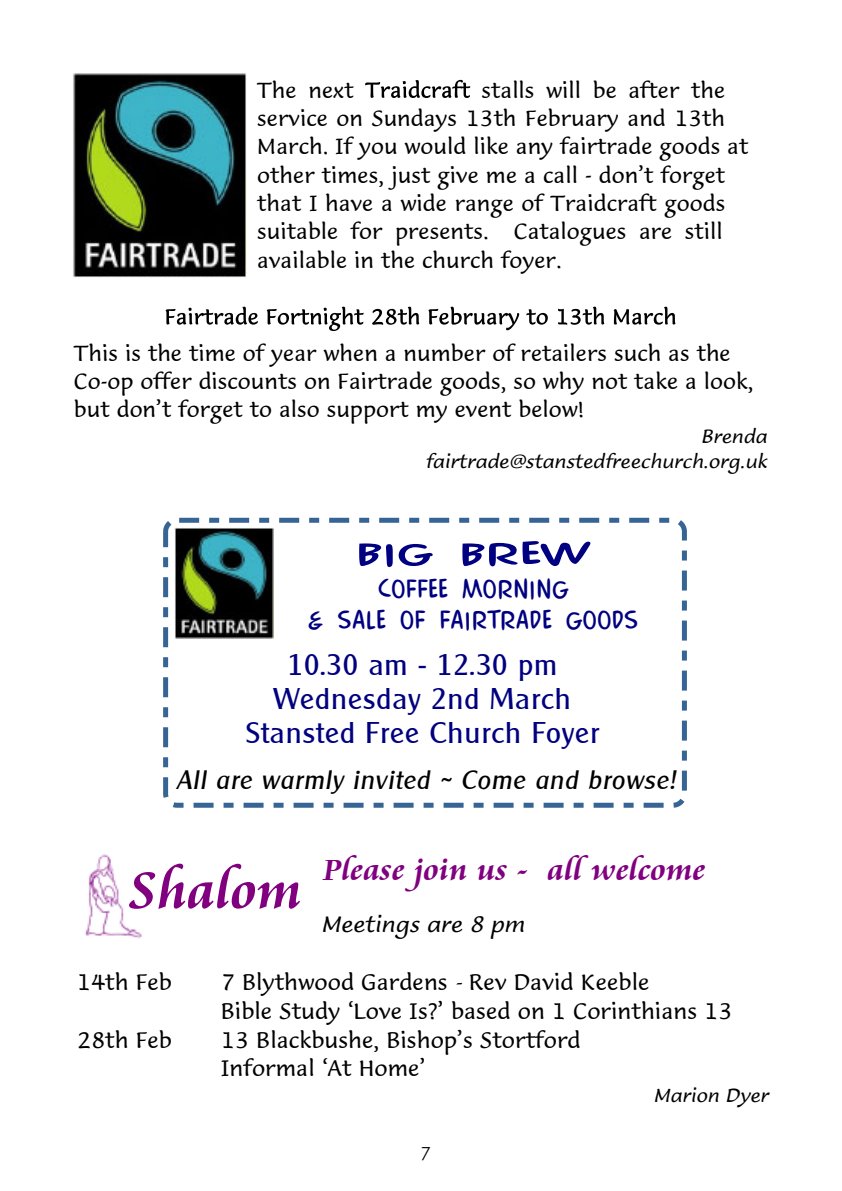
<style>
.page{position:relative;width:842px;height:1191px;background:#fff}
.page>*{position:absolute;margin:0;border:0;box-sizing:border-box;transform-origin:0 0}
.t1{font:700 56.6px "Cataneo BT";color:#800080}
.t2{font:700 32px "Cataneo BT";color:#800080;scale:1.05 1}
.t3{font:29.2px/34px "Clarity Gothic SF";letter-spacing:.035em;color:#000080;text-align:center}
.t4{font:26.8px/31.2px "Marvel";letter-spacing:.045em;color:#000080;text-align:center;scale:1.08 1}
.t5{font:italic 26px "Clarity Gothic SF";letter-spacing:.04em;color:#000}
.t6{font:21.2px/28.8px "Lucida Casual";color:#000}
.t7{font:italic 21.2px "Lucida Casual";color:#000}
.t8{font:20.8px/28.4px "Lucida Casual";color:#000}
.t9{font:italic 18px/24.6px "Lucida Casual";color:#000;text-align:right}
.t10{font:18px "Beatnik SF";color:#000}
.s1{font-style:italic}
</style>
<div class="page">
<img style="left:73px;top:73px;width:174px;height:204px">
<svg style="left:365px;top:80px;width:105px;height:18px"></svg>
<svg style="left:166px;top:307px;width:92px;height:18px"></svg>
<svg style="left:267px;top:307px;width:97px;height:24px"></svg>
<svg style="left:372px;top:307px;width:47px;height:18px"></svg>
<svg style="left:428px;top:307px;width:91px;height:23px"></svg>
<svg style="left:526px;top:309px;width:22px;height:16px"></svg>
<svg style="left:558px;top:307px;width:46px;height:18px"></svg>
<svg style="left:614px;top:307px;width:61px;height:18px"></svg>
<img style="left:85px;top:854px;width:57px;height:85px">
<svg style="left:163px;top:518px;width:524px;height:289px"></svg>
<img style="left:175px;top:527px;width:99px;height:112px">
<svg style="left:359px;top:543px;width:34px;height:24px"></svg>
<svg style="left:399px;top:544px;width:34px;height:22px"></svg>
<svg style="left:462px;top:541px;width:128px;height:25px"></svg>
<p class="t8" style="left:257px;top:78px;width:493px;text-indent:224px">stalls will be after the service on Sundays 13th February and 13th March. If you would like any fairtrade goods at other times, just give me a call - don’t forget that I have a wide range of Traidcraft goods suitable for presents. Catalogues are still available in the church foyer.</p>
<p class="t8" style="left:257px;top:78px;width:98px">The next</p>
<p class="t8" style="left:74px;top:341px;width:681px">This is the time of year when a number of retailers such as the<br>Co-op offer discounts on Fairtrade goods, so why not take a look, but don’t forget to also support my event below!</p>
<p class="t9" style="left:425px;top:426px;width:343px">Brenda fairtrade@stanstedfreechurch.org.uk</p>
<p class="t4" style="left:308px;top:573px;width:307px">COFFEE MORNING<br>&amp; SALE OF FAIRTRADE GOODS</p>
<h3 class="t3" style="left:246px;top:648px;width:355px">10.30 am - 12.30 pm<br>Wednesday 2nd March<br>Stansted Free Church Foyer</h3>
<p class="t5" style="left:176px;top:765px;width:500px">All are warmly invited ~ Come and browse!</p>
<h1 class="t1" style="left:129px;top:854px;width:174px">Shalom</h1>
<h2 class="t2" style="left:323px;top:850px;width:366px">Please join us - all welcome</h2>
<p class="t7" style="left:321px;top:913px;width:205px">Meetings are 8 pm</p>
<p class="t6" style="left:77px;top:969px;width:97px">14th Feb</p>
<p class="t6" style="left:221px;top:969px;width:513px">7 Blythwood Gardens <span class="s1">-</span> Rev David Keeble<br>Bible Study ‘Love Is?’ based on 1 Corinthians 13</p>
<p class="t6" style="left:77px;top:1027px;width:97px">28th Feb</p>
<p class="t6" style="left:221px;top:1027px;width:361px">13 Blackbushe, Bishop’s Stortford<br>Informal ‘At Home’</p>
<p class="t9" style="left:653px;top:1085px;width:117px">Marion Dyer</p>
<p class="t10" style="left:421px;top:1143px;width:12px">7</p>
</div>
